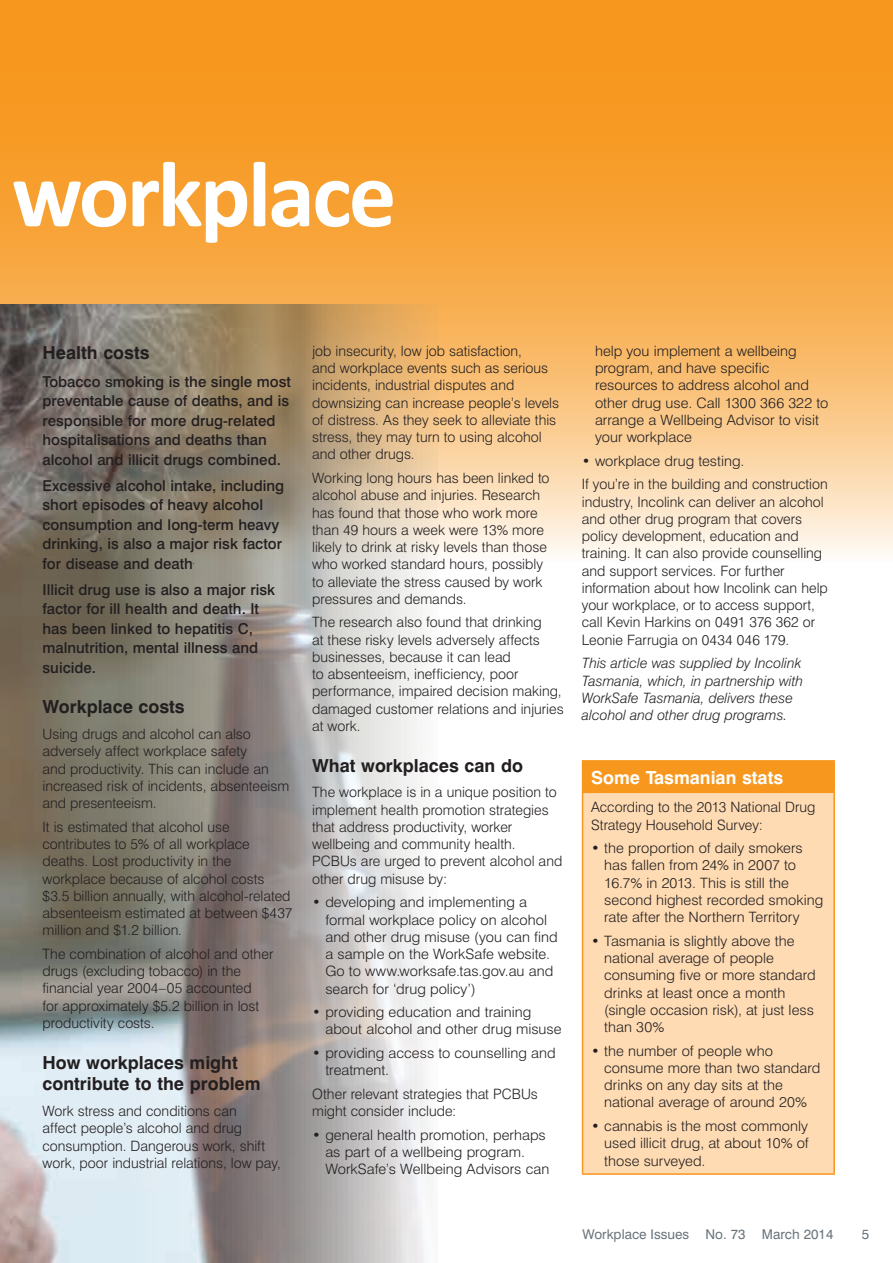
<style>
.page{position:relative;width:893px;height:1263px;background:#fff}
.page>*{position:absolute;margin:0;border:0;box-sizing:border-box;transform-origin:0 0}
.t1{font:700 94.5px "Calibri";letter-spacing:-.03em;color:#fff}
.Subhead{font:700 18px/21.6px "Swiss 721 BT";color:#231f20}
.Subhead_White{font:700 18px "Swiss 721 BT";color:#fff}
.Lead_Para{font:500 15px/19.5px "Swiss 721 BT";color:#231f20}
.Body{font:300 14.25px/17.2px "Swiss 721 BT";color:#231f20}
.Body_italic{font:italic 300 14.25px/17.2px "Swiss 721 BT";color:#231f20}
.t2{font:13.5px "Swiss 721 BT";color:#6a747b}
</style>
<div class="page">
<svg style="left:0;top:0;width:893px;height:556px;background:#f8ac4c"></svg>
<img style="left:0;top:304px;width:438px;height:959px">
<div style="left:583px;top:761px;width:251px;height:31px;background:#f7971d"></div>
<div style="left:583px;top:792px;width:251px;height:382px;background:#fedbb3"></div>
<hr style="left:582px;top:760px;width:253px;height:2px;background:#f7971d">
<svg style="left:582px;top:762px;width:1px;height:29px"></svg>
<hr style="left:833px;top:762px;width:2px;height:29px;background:#f7971d">
<hr style="left:582px;top:791px;width:253px;height:2px;background:#f7971d">
<hr style="left:582px;top:793px;width:1px;height:380px;background:#f7971d">
<hr style="left:833px;top:793px;width:2px;height:380px;background:#f7971d">
<hr style="left:582px;top:1173px;width:253px;height:2px;background:#f7971d">
<h1 class="t1" style="left:12px;top:136px;width:386px">workplace</h1>
<h2 class="Subhead" style="left:43px;top:342px;width:109px">Health costs</h2>
<p class="Lead_Para" style="left:43px;top:372px;width:250px">Tobacco smoking is the single most preventable cause of deaths, and is responsible for more drug-related hospitalisations and deaths than alcohol and illicit drugs combined.</p>
<p class="Lead_Para" style="left:43px;top:476px;width:243px">Excessive alcohol intake, including short episodes of heavy alcohol consumption and long-term heavy drinking, is also a major risk factor for disease and death<sup>.</sup></p>
<p class="Lead_Para" style="left:43px;top:579px;width:234px">Illicit drug use is also a major risk factor for ill health and death. It has been linked to hepatitis C, malnutrition, mental illness and suicide.</p>
<h2 class="Subhead" style="left:43px;top:696px;width:144px">Workplace costs</h2>
<p class="Body" style="left:43px;top:725px;width:248px">Using drugs and alcohol can also adversely affect workplace safety<br>and productivity. This can include an increased risk of incidents, absenteeism and presenteeism.</p>
<p class="Body" style="left:43px;top:818px;width:251px">It is estimated that alcohol use contributes to 5% of all workplace deaths. Lost productivity in the workplace because of alcohol costs $3.5 billion annually, with alcohol-related absenteeism estimated at between $437 million and $1.2 billion.</p>
<p class="Body" style="left:43px;top:945px;width:232px">The combination of alcohol and other drugs (excluding tobacco) in the financial year 2004–05 accounted<br>for approximately $5.2 billion in lost productivity costs.</p>
<h2 class="Subhead" style="left:43px;top:1051px;width:220px">How workplaces might contribute to the problem</h2>
<p class="Body" style="left:43px;top:1102px;width:240px">Work stress and conditions can<br>affect people’s alcohol and drug consumption. Dangerous work, shift work, poor industrial relations, low pay,</p>
<p class="Body" style="left:312px;top:342px;width:248px">job insecurity, low job satisfaction,<br>and workplace events such as serious incidents, industrial disputes and downsizing can increase people’s levels of distress. As they seek to alleviate this stress, they may turn to using alcohol and other drugs.</p>
<p class="Body" style="left:312px;top:469px;width:239px">Working long hours has been linked to alcohol abuse and injuries. Research has found that those who work more than 49 hours a week were 13% more likely to drink at risky levels than those who worked standard hours, possibly to alleviate the stress caused by work pressures and demands.</p>
<p class="Body" style="left:312px;top:614px;width:253px">The research also found that drinking<br>at these risky levels adversely affects businesses, because it can lead<br>to absenteeism, inefficiency, poor performance, impaired decision making, damaged customer relations and injuries at work.</p>
<h2 class="Subhead" style="left:312px;top:754px;width:212px">What workplaces can do</h2>
<p class="Body" style="left:312px;top:784px;width:252px">The workplace is in a unique position to implement health promotion strategies that address productivity, worker wellbeing and community health.<br>PCBUs are urged to prevent alcohol and other drug misuse by:</p>
<p class="Body" style="left:325px;top:893px;width:234px;text-indent:-13px">• developing and implementing a formal workplace policy on alcohol and other drug misuse (you can find a sample on the WorkSafe website.<br>Go to www.worksafe.tas.gov.au and search for ‘drug policy’)</p>
<p class="Body" style="left:325px;top:1003px;width:238px;text-indent:-13px">• providing education and training about alcohol and other drug misuse</p>
<p class="Body" style="left:325px;top:1044px;width:232px;text-indent:-13px">• providing access to counselling and treatment.</p>
<p class="Body" style="left:312px;top:1085px;width:227px">Other relevant strategies that PCBUs might consider include:</p>
<p class="Body" style="left:325px;top:1126px;width:226px;text-indent:-13px">• general health promotion, perhaps as part of a wellbeing program.<br>WorkSafe’s Wellbeing Advisors can</p>
<p class="Body" style="left:595px;top:342px;width:235px">help you implement a wellbeing program, and have specific resources to address alcohol and other drug use. Call 1300 366 322 to arrange a Wellbeing Advisor to visit your workplace</p>
<p class="Body" style="left:582px;top:452px;width:164px">• workplace drug testing.</p>
<p class="Body" style="left:582px;top:476px;width:248px">If you’re in the building and construction industry, Incolink can deliver an alcohol and other drug program that covers policy development, education and training. It can also provide counselling and support services. For further information about how Incolink can help your workplace, or to access support, call Kevin Harkins on 0491 376 362 or Leonie Farrugia on 0434 046 179.</p>
<p class="Body_italic" style="left:582px;top:654px;width:223px">This article was supplied by Incolink Tasmania, which, in partnership with WorkSafe Tasmania, delivers these alcohol and other drug programs.</p>
<h2 class="Subhead_White" style="left:591px;top:766px;width:194px">Some Tasmanian stats</h2>
<p class="Body" style="left:591px;top:798px;width:226px">According to the 2013 National Drug<br>Strategy Household Survey:</p>
<p class="Body" style="left:604px;top:839px;width:220px;text-indent:-13px">• the proportion of daily smokers has fallen from 24% in 2007 to<br>16.7% in 2013. This is still the second highest recorded smoking rate after the Northern Territory</p>
<p class="Body" style="left:604px;top:932px;width:213px;text-indent:-13px">• Tasmania is slightly above the national average of people consuming five or more standard drinks at least once a month (single occasion risk), at just less than 30%</p>
<p class="Body" style="left:604px;top:1042px;width:218px;text-indent:-13px">• the number of people who consume more than two standard drinks on any day sits at the national average of around 20%</p>
<p class="Body" style="left:604px;top:1117px;width:206px;text-align:justify;text-indent:-13px">• cannabis is the most commonly used illicit drug, at about 10% of those surveyed.</p>
<p class="t2" style="left:582px;top:1226px;width:252px">Workplace Issues No. 73 March 2014</p>
<p class="t2" style="left:862px;top:1226px;width:9px">5</p>
</div>
